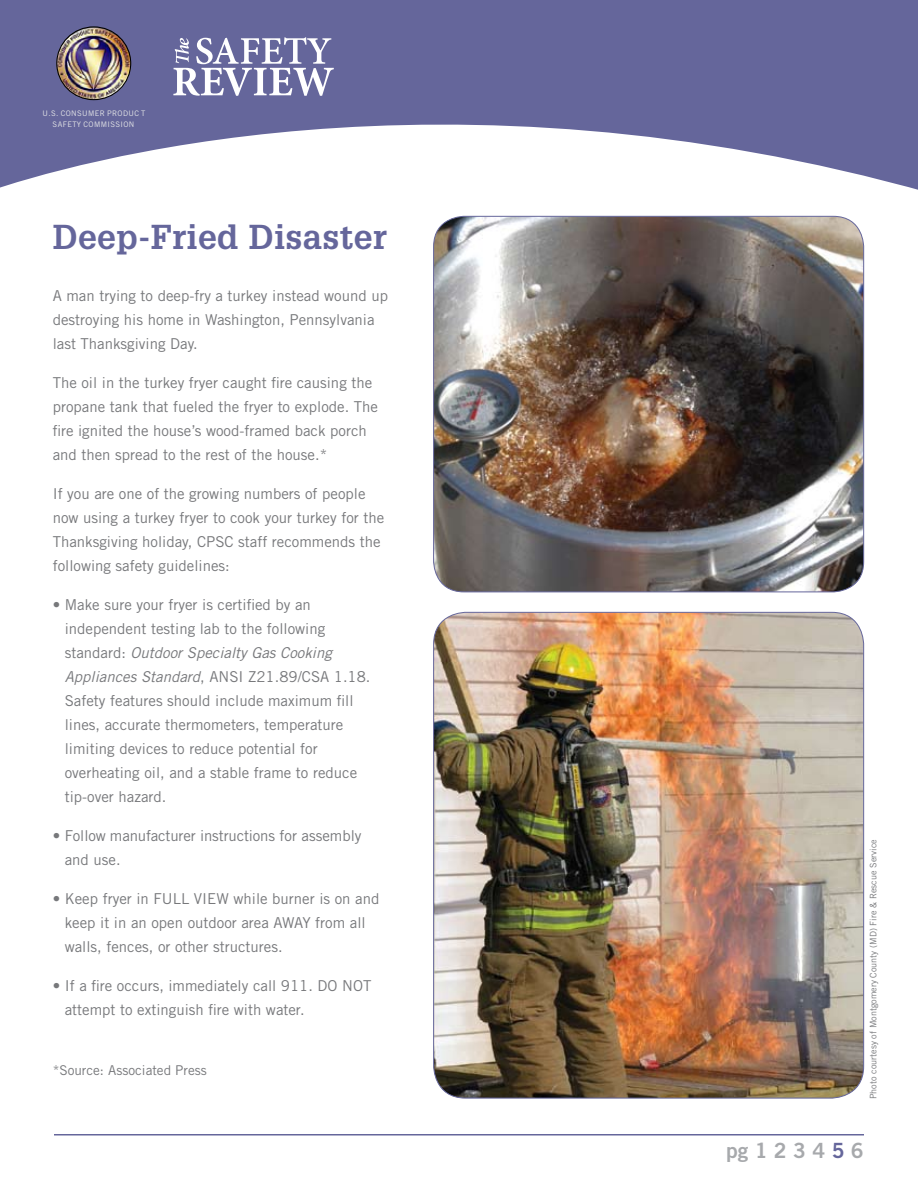
<style>
.page{position:relative;width:918px;height:1188px;background:#fff}
.page>*{position:absolute;margin:0;border:0;box-sizing:border-box;transform-origin:0 0}
.headline-large{font:700 33.75px "Glypha LT Std";letter-spacing:.01em;color:#65669b}
.t1{font:21px "Trade Gothic Bold Two";color:#a7a9ac}
.TradeGothic_Body{font:15px/24px "Trade Gothic";color:#77787b}
.asterisk_text{font:13.5px "Trade Gothic";color:#77787b}
.text{font:9px "Trade Gothic";color:#77787b}
.t2{font:7.65px/10.9px "Trade Gothic";letter-spacing:.05em;color:#e6e7e8;text-align:center}
.s1{font-style:italic}
.s2{color:#65669b}
</style>
<div class="page">
<hr style="left:54px;top:1134px;width:810px;height:2px;background:#65669b">
<svg style="left:0;top:0;width:918px;height:190px;fill:#65669b"></svg>
<svg style="left:173px;top:37px;width:161px;height:59px"></svg>
<img style="left:53px;top:24px;width:82px;height:80px">
<div style="left:56px;top:26px;width:75px;height:74px;border:1px solid #000;border-radius:50%"></div>
<img style="left:434px;top:612px;width:430px;height:486px">
<img style="left:434px;top:216px;width:430px;height:376px">
<p class="t2" style="left:42px;top:108px;width:104px">U.S. CONSUMER PRODUC T<br>SAFETY COMMISSION</p>
<p class="headline-large" style="left:53px;top:216px;width:336px">Deep-Fried Disaster</p>
<p class="TradeGothic_Body" style="left:53px;top:283px;width:337px">A man trying to deep-fry a turkey instead wound up destroying his home in Washington, Pennsylvania last Thanksgiving Day.</p>
<p class="TradeGothic_Body" style="left:53px;top:370px;width:327px">The oil in the turkey fryer caught fire causing the propane tank that fueled the fryer to explode. The fire ignited the house’s wood-framed back porch and then spread to the rest of the house.*</p>
<p class="TradeGothic_Body" style="left:53px;top:481px;width:333px">If you are one of the growing numbers of people now using a turkey fryer to cook your turkey for the Thanksgiving holiday, CPSC staff recommends the following safety guidelines:</p>
<p class="TradeGothic_Body" style="left:65px;top:592px;width:307px;text-indent:-12px">• Make sure your fryer is certified by an independent testing lab to the following standard: <span class="s1">Outdoor Specialty Gas Cooking Appliances Standard</span>, ANSI Z21.89/CSA 1.18.<br>Safety features should include maximum fill lines, accurate thermometers, temperature limiting devices to reduce potential for overheating oil, and a stable frame to reduce tip‑over hazard.</p>
<p class="TradeGothic_Body" style="left:65px;top:823px;width:298px;text-indent:-12px">• Follow manufacturer instructions for assembly and use.</p>
<p class="TradeGothic_Body" style="left:65px;top:886px;width:316px;text-indent:-12px">• Keep fryer in FULL VIEW while burner is on and keep it in an open outdoor area AWAY from all walls, fences, or -other -structures.</p>
<p class="TradeGothic_Body" style="left:65px;top:973px;width:308px;text-indent:-12px">• If a fire occurs, immediately call 911. DO NOT attempt to extinguish fire with water.</p>
<p class="asterisk_text" style="left:53px;top:1062px;width:156px">*Source: Associated Press</p>
<p class="text" style="left:868px;top:1099px;width:261px;rotate:-90deg">Photo courtesy of Montgomery County (MD) Fire &amp; Rescue Service</p>
<p class="t1" style="left:726px;top:1137px;width:139px">pg 1 2 3 4 <span class="s2">5</span> 6</p>
</div>
